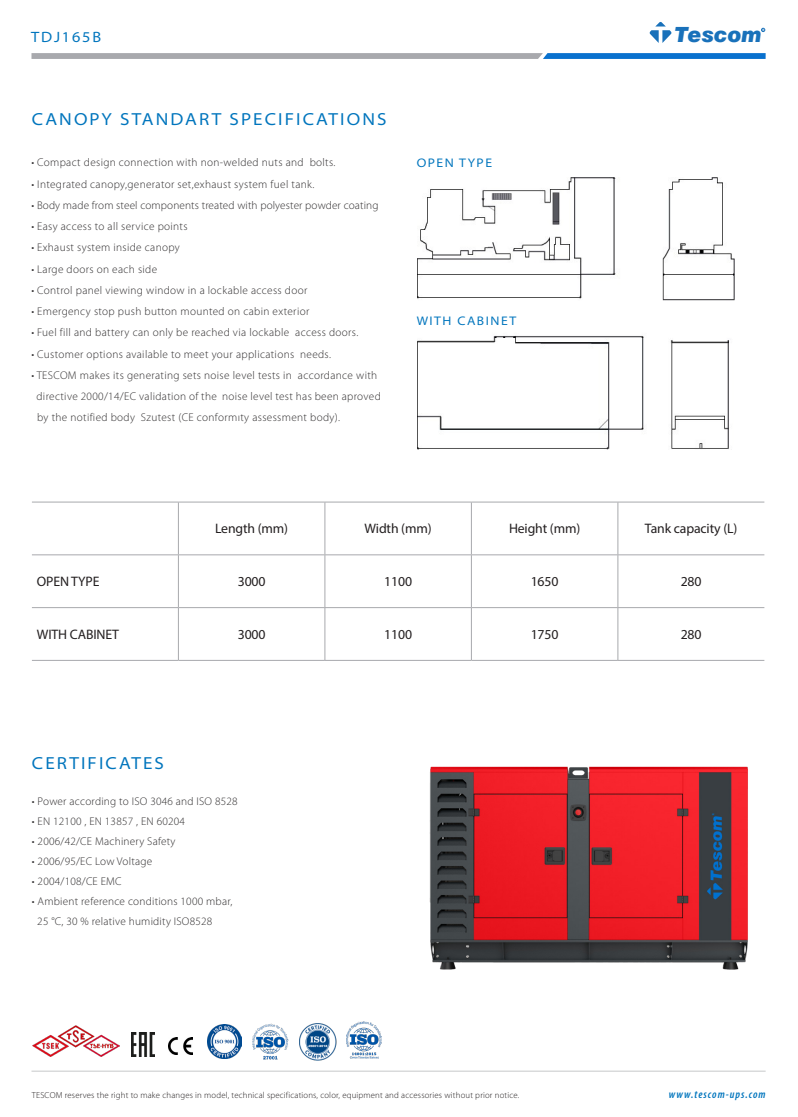
<style>
.page{position:relative;width:798px;height:1117px;background:#fff}
.page>*{position:absolute;margin:0;border:0;box-sizing:border-box;transform-origin:0 0}
.t1{font:italic 900 20.88px "Swiss 721 BT";color:#1971ba}
.t2{font:semi-expanded 17.5px "Myriad Pro";letter-spacing:.12em;color:#0075bd}
.t3{font:semi-expanded 15px "Myriad Pro";letter-spacing:.12em;color:#0075bd}
.t4{font:13.75px "Myriad Pro";letter-spacing:-.01em;color:#231f20}
.t5{font:semi-expanded 12.5px "Myriad Pro";letter-spacing:.12em;color:#0075bd}
.t6{font:300 11.25px "Myriad Pro";letter-spacing:.03em;color:#312f30}
.t7{font:300 11.25px "Myriad Pro";letter-spacing:.01em;color:#312f30}
.t8{font:italic 600 condensed 11.25px "Myriad Pro";letter-spacing:.09em;color:#0075bd}
.t9{font:300 8.75px "Myriad Pro";letter-spacing:.02em;color:#231f20}
.t10{font:700 2.5px "Arial";color:#1971ba}
</style>
<div class="page">
<hr style="left:31px;top:1070px;width:734px;height:1px;background:#c7c8ca">
<svg style="left:649px;top:22px;width:22px;height:21px"></svg>
<svg style="left:31px;top:53px;width:734px;height:6px;background:#7c9bb9"></svg>
<img style="left:417px;top:178px;width:317px;height:271px">
<hr style="left:32px;top:501px;width:146px;height:1px;background:#a8a9ad">
<hr style="left:178px;top:501px;width:147px;height:1px;background:#a8a9ad">
<hr style="left:178px;top:502px;width:1px;height:52px;background:#a8a9ad">
<hr style="left:325px;top:501px;width:146px;height:1px;background:#a8a9ad">
<hr style="left:324px;top:502px;width:1px;height:52px;background:#a8a9ad">
<hr style="left:471px;top:501px;width:146px;height:1px;background:#a8a9ad">
<hr style="left:471px;top:502px;width:1px;height:52px;background:#a8a9ad">
<hr style="left:617px;top:501px;width:147px;height:1px;background:#a8a9ad">
<hr style="left:617px;top:502px;width:1px;height:52px;background:#a8a9ad">
<hr style="left:32px;top:554px;width:146px;height:1px;background:#a8a9ad">
<hr style="left:178px;top:554px;width:147px;height:1px;background:#a8a9ad">
<hr style="left:178px;top:555px;width:1px;height:52px;background:#a8a9ad">
<hr style="left:325px;top:554px;width:146px;height:1px;background:#a8a9ad">
<hr style="left:324px;top:555px;width:1px;height:52px;background:#a8a9ad">
<hr style="left:471px;top:554px;width:146px;height:1px;background:#a8a9ad">
<hr style="left:471px;top:555px;width:1px;height:52px;background:#a8a9ad">
<hr style="left:617px;top:554px;width:147px;height:1px;background:#a8a9ad">
<hr style="left:617px;top:555px;width:1px;height:52px;background:#a8a9ad">
<hr style="left:32px;top:607px;width:146px;height:1px;background:#a8a9ad">
<hr style="left:178px;top:607px;width:147px;height:1px;background:#a8a9ad">
<hr style="left:178px;top:607px;width:1px;height:53px;background:#a8a9ad">
<hr style="left:325px;top:607px;width:146px;height:1px;background:#a8a9ad">
<hr style="left:324px;top:607px;width:1px;height:53px;background:#a8a9ad">
<hr style="left:471px;top:607px;width:146px;height:1px;background:#a8a9ad">
<hr style="left:471px;top:607px;width:1px;height:53px;background:#a8a9ad">
<hr style="left:617px;top:607px;width:147px;height:1px;background:#a8a9ad">
<hr style="left:617px;top:607px;width:1px;height:53px;background:#a8a9ad">
<hr style="left:32px;top:660px;width:146px;height:1px;background:#a8a9ad">
<hr style="left:178px;top:660px;width:147px;height:1px;background:#a8a9ad">
<hr style="left:325px;top:660px;width:146px;height:1px;background:#a8a9ad">
<hr style="left:471px;top:660px;width:146px;height:1px;background:#a8a9ad">
<hr style="left:617px;top:660px;width:147px;height:1px;background:#a8a9ad">
<img style="left:131px;top:1032px;width:23px;height:23px">
<img style="left:168px;top:1037px;width:24px;height:17px">
<img style="left:241px;top:1023px;width:48px;height:37px">
<img style="left:207px;top:1024px;width:34px;height:34px">
<img style="left:347px;top:1021px;width:34px;height:37px">
<img style="left:32px;top:1025px;width:88px;height:31px">
<img style="left:299px;top:1023px;width:38px;height:38px">
<img style="left:429px;top:766px;width:319px;height:204px">
<p class="t3" style="left:31px;top:27px;width:71px">TDJ165B</p>
<p class="t2" style="left:32px;top:108px;width:356px">CANOPY STANDART SPECIFICATIONS</p>
<p class="t6" style="left:31px;top:156px;width:305px">• Compact design connection with non-welded nuts and bolts.</p>
<p class="t6" style="left:31px;top:177px;width:284px">• Integrated canopy,generator set,exhaust system fuel tank.</p>
<p class="t7" style="left:31px;top:199px;width:348px">• Body made from steel components treated with polyester powder coating</p>
<p class="t6" style="left:31px;top:220px;width:158px">• Easy access to all service points</p>
<p class="t6" style="left:31px;top:241px;width:150px">• Exhaust system inside canopy</p>
<p class="t6" style="left:31px;top:262px;width:127px">• Large doors on each side</p>
<p class="t6" style="left:31px;top:284px;width:277px">• Control panel viewing window in a lockable access door</p>
<p class="t6" style="left:31px;top:305px;width:279px">• Emergency stop push button mounted on cabin exterior</p>
<p class="t6" style="left:31px;top:326px;width:328px">• Fuel fill and battery can only be reached via lockable access doors.</p>
<p class="t6" style="left:31px;top:347px;width:301px">• Customer options available to meet your applications needs.</p>
<p class="t6" style="left:31px;top:369px;width:347px">• TESCOM makes its generating sets noise level tests in accordance with</p>
<p class="t6" style="left:36px;top:390px;width:346px">directive 2000/14/EC validation of the noise level test has been aproved</p>
<p class="t6" style="left:37px;top:411px;width:304px">by the notified body Szutest (CE conformıty assessment body).</p>
<p class="t5" style="left:416px;top:155px;width:77px">OPEN TYPE</p>
<p class="t5" style="left:416px;top:313px;width:101px">WITH CABINET</p>
<p class="t1" style="left:674px;top:21px;width:88px">Tescom</p>
<p class="t10" style="left:762px;top:28px;width:3px">R</p>
<p class="t4" style="left:215px;top:520px;width:74px">Length (mm)</p>
<p class="t4" style="left:364px;top:520px;width:68px">Width (mm)</p>
<p class="t4" style="left:509px;top:520px;width:73px">Height (mm)</p>
<p class="t4" style="left:644px;top:520px;width:94px">Tank capacity (L)</p>
<p class="t4" style="left:37px;top:573px;width:64px">OPEN TYPE</p>
<p class="t4" style="left:238px;top:573px;width:29px">3000</p>
<p class="t4" style="left:384px;top:573px;width:29px">1100</p>
<p class="t4" style="left:530px;top:573px;width:29px">1650</p>
<p class="t4" style="left:680px;top:573px;width:22px">280</p>
<p class="t4" style="left:37px;top:626px;width:84px">WITH CABINET</p>
<p class="t4" style="left:238px;top:626px;width:29px">3000</p>
<p class="t4" style="left:384px;top:626px;width:29px">1100</p>
<p class="t4" style="left:530px;top:626px;width:29px">1750</p>
<p class="t4" style="left:680px;top:626px;width:22px">280</p>
<p class="t2" style="left:32px;top:752px;width:134px">CERTIFICATES</p>
<p class="t6" style="left:32px;top:794px;width:207px">• Power according to ISO 3046 and ISO 8528</p>
<p class="t6" style="left:32px;top:814px;width:154px">• EN 12100 , EN 13857 , EN 60204</p>
<p class="t6" style="left:32px;top:834px;width:145px">• 2006/42/CE Machinery Safety</p>
<p class="t6" style="left:32px;top:854px;width:122px">• 2006/95/EC Low Voltage</p>
<p class="t6" style="left:32px;top:874px;width:91px">• 2004/108/CE EMC</p>
<p class="t6" style="left:32px;top:894px;width:202px">• Ambient reference conditions 1000 mbar,</p>
<p class="t6" style="left:37px;top:914px;width:176px">25 °C, 30 % relative humidity ISO8528</p>
<p class="t9" style="left:32px;top:1089px;width:488px">TESCOM reserves the right to make changes in model, technical specifications, color, equipment and accessories without prior notice.</p>
<p class="t8" style="left:668px;top:1086px;width:98px">www.tescom-ups.com</p>
</div>
